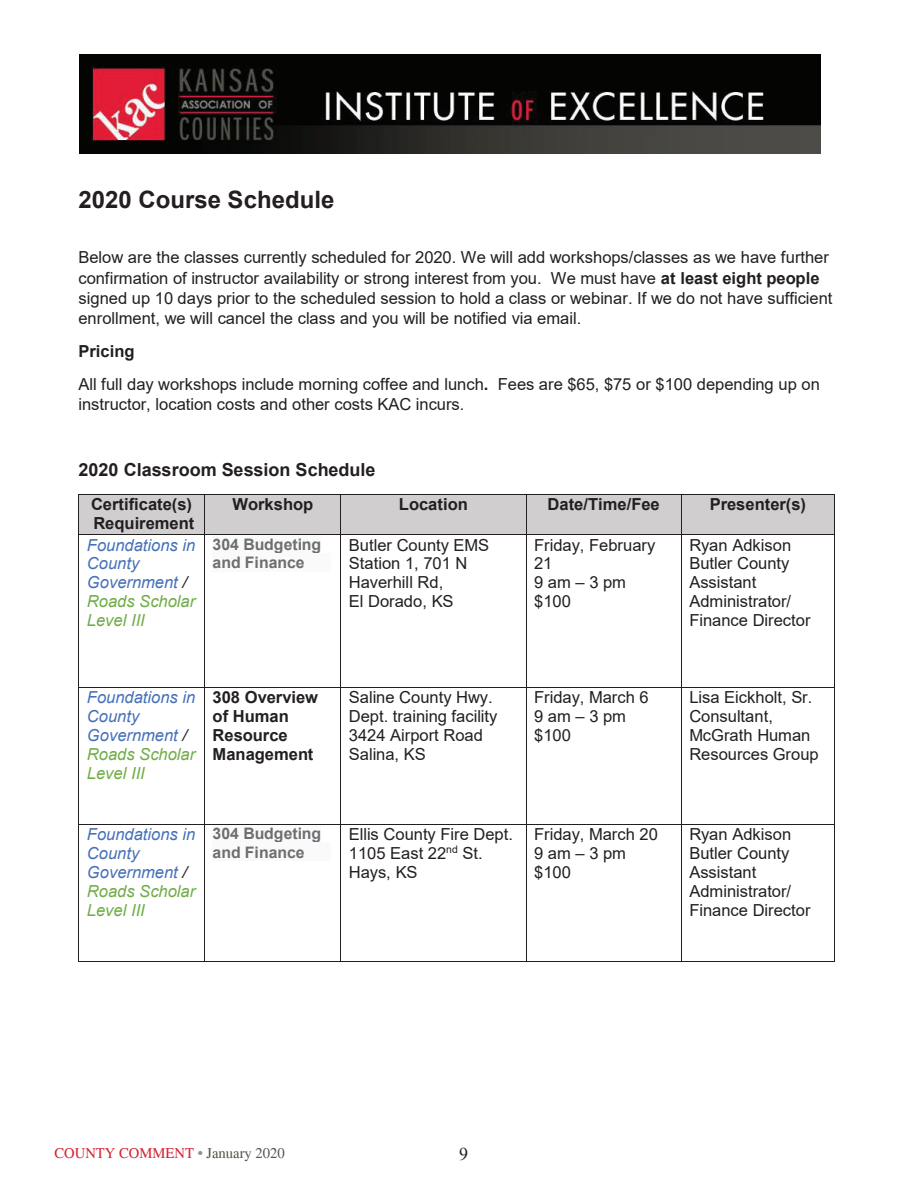
<style>
.page{position:relative;width:918px;height:1188px;background:#fff}
.page>*{position:absolute;margin:0;border:0;box-sizing:border-box;transform-origin:0 0}
.t1{font:700 24px "Arial";color:#231f20}
.t2{font:700 18px "Arial";color:#231f20}
.t3{font:18px "Times New Roman";color:#231f20}
.t4{font:16.5px/18.9px "Arial";color:#231f20}
.t5{font:italic 16.5px/19px "Arial";color:#4671b8}
.t6{font:700 16.5px/18.9px "Arial";color:#231f20}
.t7{font:700 15.9px/18.1px "Arial";color:#6d6e71}
.t8{font:14.7px "Times";color:#d42030}
.s1{font-weight:700}
.s2{color:#231f20}
.s3{color:#70ad46}
.s4{color:#949089}
.s5{color:#53534a}
</style>
<div class="page">
<div style="left:79px;top:495px;width:125px;height:39px;background:#d0cece"></div>
<div style="left:205px;top:495px;width:135px;height:39px;background:#d0cece"></div>
<div style="left:341px;top:495px;width:185px;height:39px;background:#d0cece"></div>
<div style="left:526px;top:495px;width:155px;height:39px;background:#d0cece"></div>
<div style="left:682px;top:495px;width:152px;height:39px;background:#d0cece"></div>
<hr style="left:79px;top:494px;width:125px;height:1px;background:#231f20">
<hr style="left:205px;top:494px;width:135px;height:1px;background:#231f20">
<hr style="left:341px;top:494px;width:185px;height:1px;background:#231f20">
<hr style="left:526px;top:494px;width:155px;height:1px;background:#231f20">
<hr style="left:682px;top:494px;width:152px;height:1px;background:#231f20">
<hr style="left:78px;top:494px;width:1px;height:40px;background:#231f20">
<hr style="left:204px;top:494px;width:1px;height:40px;background:#231f20">
<hr style="left:340px;top:494px;width:1px;height:40px;background:#231f20">
<hr style="left:526px;top:494px;width:1px;height:40px;background:#231f20">
<hr style="left:681px;top:494px;width:1px;height:40px;background:#231f20">
<hr style="left:834px;top:494px;width:1px;height:40px;background:#231f20">
<div style="left:213px;top:535px;width:108px;height:18px;background:#fafafa"></div>
<div style="left:213px;top:553px;width:118px;height:18px;background:#fafafa"></div>
<hr style="left:79px;top:534px;width:125px;height:1px;background:#231f20">
<hr style="left:205px;top:534px;width:135px;height:1px;background:#231f20">
<hr style="left:341px;top:534px;width:185px;height:1px;background:#231f20">
<hr style="left:526px;top:534px;width:155px;height:1px;background:#231f20">
<hr style="left:682px;top:534px;width:152px;height:1px;background:#231f20">
<hr style="left:78px;top:535px;width:1px;height:152px;background:#231f20">
<hr style="left:204px;top:535px;width:1px;height:152px;background:#231f20">
<hr style="left:340px;top:535px;width:1px;height:152px;background:#231f20">
<hr style="left:526px;top:535px;width:1px;height:152px;background:#231f20">
<hr style="left:681px;top:535px;width:1px;height:152px;background:#231f20">
<hr style="left:834px;top:535px;width:1px;height:152px;background:#231f20">
<hr style="left:79px;top:687px;width:125px;height:1px;background:#231f20">
<hr style="left:205px;top:687px;width:135px;height:1px;background:#231f20">
<hr style="left:341px;top:687px;width:185px;height:1px;background:#231f20">
<hr style="left:526px;top:687px;width:155px;height:1px;background:#231f20">
<hr style="left:682px;top:687px;width:152px;height:1px;background:#231f20">
<hr style="left:78px;top:688px;width:1px;height:136px;background:#231f20">
<hr style="left:204px;top:688px;width:1px;height:136px;background:#231f20">
<hr style="left:340px;top:688px;width:1px;height:136px;background:#231f20">
<hr style="left:526px;top:688px;width:1px;height:136px;background:#231f20">
<hr style="left:681px;top:688px;width:1px;height:136px;background:#231f20">
<hr style="left:834px;top:688px;width:1px;height:136px;background:#231f20">
<div style="left:213px;top:825px;width:108px;height:18px;background:#fafafa"></div>
<div style="left:213px;top:843px;width:118px;height:18px;background:#fafafa"></div>
<hr style="left:79px;top:824px;width:125px;height:1px;background:#231f20">
<hr style="left:205px;top:824px;width:135px;height:1px;background:#231f20">
<hr style="left:341px;top:824px;width:185px;height:1px;background:#231f20">
<hr style="left:526px;top:824px;width:155px;height:1px;background:#231f20">
<hr style="left:682px;top:824px;width:152px;height:1px;background:#231f20">
<hr style="left:78px;top:825px;width:1px;height:136px;background:#231f20">
<hr style="left:79px;top:961px;width:125px;height:1px;background:#231f20">
<hr style="left:204px;top:825px;width:1px;height:136px;background:#231f20">
<hr style="left:205px;top:961px;width:135px;height:1px;background:#231f20">
<hr style="left:340px;top:825px;width:1px;height:136px;background:#231f20">
<hr style="left:341px;top:961px;width:185px;height:1px;background:#231f20">
<hr style="left:526px;top:825px;width:1px;height:136px;background:#231f20">
<hr style="left:526px;top:961px;width:155px;height:1px;background:#231f20">
<hr style="left:681px;top:825px;width:1px;height:136px;background:#231f20">
<hr style="left:682px;top:961px;width:152px;height:1px;background:#231f20">
<hr style="left:834px;top:825px;width:1px;height:136px;background:#231f20">
<img style="left:80px;top:54px;width:741px;height:100px">
<h1 class="t1" style="left:78px;top:182px;width:257px">2020 Course Schedule</h1>
<p class="t4" style="left:78px;top:247px;width:756px;line-height:20.4px">Below are the classes currently scheduled for 2020. We will add workshops/classes as we have further confirmation of instructor availability or strong interest from you. We must have <span class="s1">at least eight people </span>signed up 10 days prior to the scheduled session to hold a class or webinar. If we do not have sufficient enrollment, we will cancel the class and you will be notified via email.</p>
<p class="t4" style="left:78px;top:335px;width:743px;line-height:32.5px"><span class="s1">Pricing<br></span>All full day workshops include morning coffee and lunch<span class="s1">.</span> Fees are $65, $75 or $100 depending up on</p>
<p class="t4" style="left:78px;top:395px;width:387px">instructor, location costs and other costs KAC incurs.</p>
<p class="t2" style="left:78px;top:457px;width:299px">2020 Classroom Session Schedule</p>
<p class="t6" style="left:91px;top:495px;width:105px">Certificate(s)<br>Requirement</p>
<p class="t6" style="left:232px;top:495px;width:82px">Workshop</p>
<p class="t6" style="left:399px;top:495px;width:70px">Location</p>
<p class="t6" style="left:548px;top:495px;width:114px">Date/Time/Fee</p>
<p class="t6" style="left:710px;top:495px;width:98px">Presenter(s)</p>
<p class="t5" style="left:87px;top:536px;width:110px">Foundations in<br>County<br>Government <span class="s2">/<br></span><span class="s3">Roads Scholar<br>Level III</span></p>
<p class="t7" style="left:213px;top:535px;width:110px">304 Budgeting and Finance</p>
<p class="t4" style="left:349px;top:535px;width:142px">Butler County EMS<br>Station 1, 701 N<br>Haverhill Rd,<br>El Dorado, KS</p>
<p class="t4" style="left:534px;top:535px;width:123px">Friday, February<br>21<br>9 am – 3 pm $100</p>
<p class="t4" style="left:689px;top:535px;width:123px">Ryan Adkison<br>Butler County<br>Assistant<br>Administrator/<br>Finance Director</p>
<p class="t5" style="left:87px;top:688px;width:110px">Foundations in<br>County<br>Government <span class="s2">/<br></span><span class="s3">Roads Scholar<br>Level III</span></p>
<p class="t6" style="left:213px;top:688px;width:107px">308 Overview of Human<br>Resource<br>Management</p>
<p class="t4" style="left:349px;top:688px;width:150px">Saline County Hwy.<br>Dept. training facility<br>3424 Airport Road<br>Salina, KS</p>
<p class="t4" style="left:534px;top:688px;width:116px">Friday, March 6<br>9 am – 3 pm $100</p>
<p class="t4" style="left:689px;top:688px;width:131px">Lisa Eickholt, Sr.<br>Consultant,<br>McGrath Human<br>Resources Group</p>
<p class="t5" style="left:87px;top:825px;width:110px">Foundations in<br>County<br>Government <span class="s2">/<br></span><span class="s3">Roads Scholar<br>Level III</span></p>
<p class="t7" style="left:213px;top:825px;width:110px">304 Budgeting and Finance</p>
<p class="t4" style="left:349px;top:825px;width:166px">Ellis County Fire Dept.<br>1105 East 22<sup>nd</sup> St.<br>Hays, KS</p>
<p class="t4" style="left:534px;top:825px;width:125px">Friday, March 20<br>9 am – 3 pm $100</p>
<p class="t4" style="left:689px;top:825px;width:123px">Ryan Adkison<br>Butler County<br>Assistant<br>Administrator/<br>Finance Director</p>
<p class="t8" style="left:54px;top:1144px;width:232px">COUNTY COMMENT <span class="s4">•</span> <span class="s5">January 2020</span></p>
<p class="t3" style="left:459px;top:1141px;width:10px">9</p>
</div>
